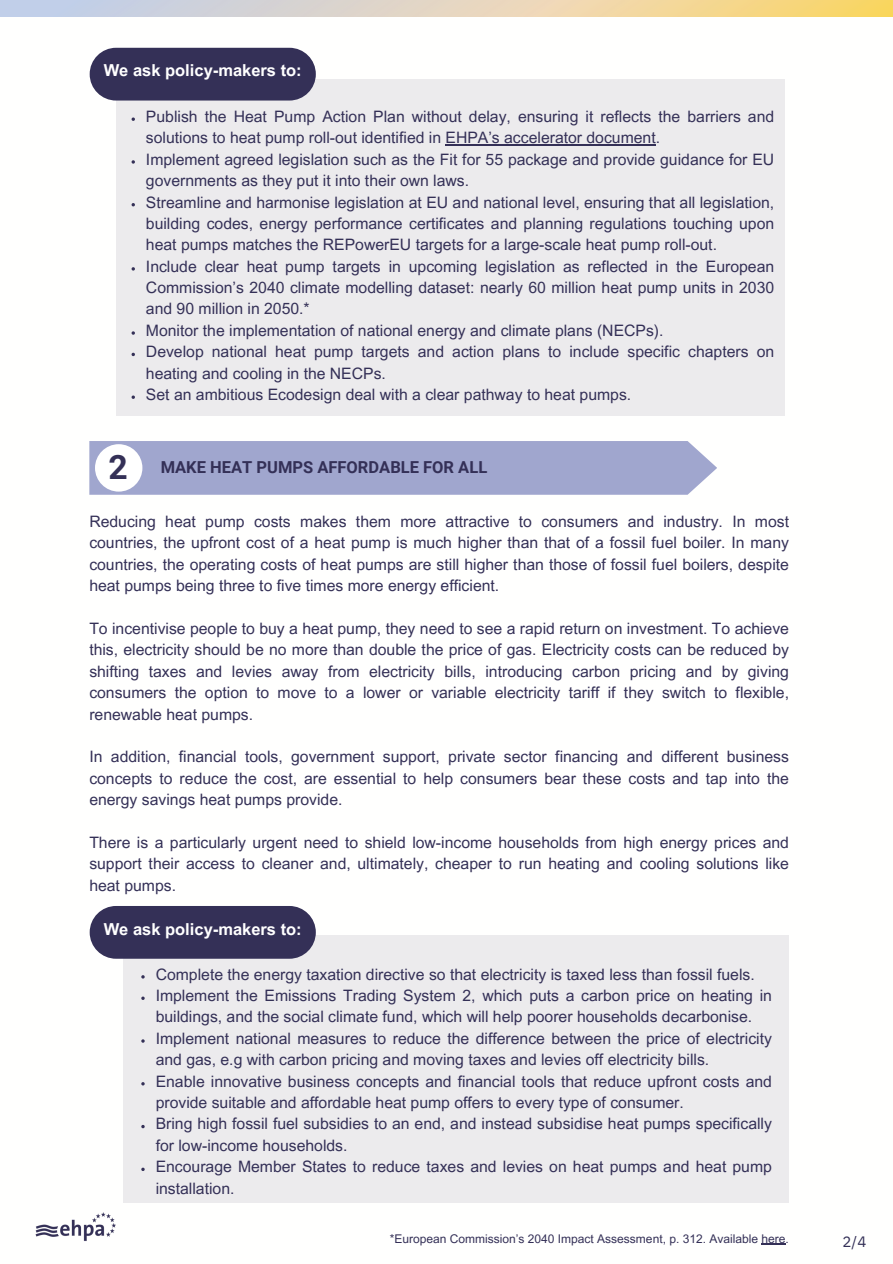
<style>
.page{position:relative;width:893px;height:1264px;background:#fff}
.page>*{position:absolute;margin:0;border:0;box-sizing:border-box;transform-origin:0 0}
.t1{font:700 33.6px "Roboto";color:#343057}
.t2{font:700 16.5px "Arial MT Pro";color:#fff}
.t3{font:700 16.5px "Roboto";color:#343057}
.t4{font:15.75px/21.3px "Arial MT Pro";color:#343057}
.t5{font:15px "IBM Plex Sans";color:#343057}
.t6{font:12px "Arial MT Pro";color:#343057}
</style>
<div class="page">
<div style="left:117px;top:79px;width:667px;height:336px;background:#ecebed"></div>
<svg style="left:131px;top:117px;width:4px;height:4px"></svg>
<hr style="left:445px;top:144px;width:210px;height:2px;background:#343057">
<svg style="left:131px;top:160px;width:4px;height:4px"></svg>
<svg style="left:131px;top:203px;width:4px;height:3px"></svg>
<svg style="left:131px;top:331px;width:4px;height:4px"></svg>
<svg style="left:131px;top:353px;width:4px;height:3px"></svg>
<svg style="left:131px;top:395px;width:4px;height:4px"></svg>
<div style="left:89px;top:441px;width:628px;height:54px;background:#a0a6ce"></div>
<div style="left:95px;top:444px;width:47px;height:47px;background:#fff;border-radius:50%"></div>
<div style="left:123px;top:935px;width:665px;height:268px;background:#ecebed"></div>
<svg style="left:141px;top:975px;width:4px;height:3px"></svg>
<svg style="left:141px;top:1039px;width:4px;height:3px"></svg>
<svg style="left:141px;top:1082px;width:4px;height:3px"></svg>
<svg style="left:141px;top:1125px;width:4px;height:3px"></svg>
<img style="left:0;top:0;width:892px;height:17px">
<div style="left:90px;top:48px;width:226px;height:52px;background:#343057;border-radius:26px"></div>
<div style="left:90px;top:906px;width:226px;height:52px;background:#343057;border-radius:26px"></div>
<img style="left:35px;top:1212px;width:81px;height:29px">
<svg style="left:761px;top:1243px;width:24px;height:1px"></svg>
<p class="t2" style="left:104px;top:64px;width:199px">We ask policy-makers to:</p>
<p class="t4" style="left:146px;top:108px;width:629px">Publish the Heat Pump Action Plan without delay, ensuring it reflects the barriers and solutions to heat pump roll-out identified in EHPA’s accelerator document.</p>
<h3 class="t4" style="left:146px;top:150px;width:629px">Implement agreed legislation such as the Fit for 55 package and provide guidance for EU governments as they put it into their own laws.</h3>
<p class="t4" style="left:146px;top:193px;width:629px;text-align:justify">Streamline and harmonise legislation at EU and national level, ensuring that all legislation, building codes, energy performance certificates and planning regulations touching upon heat pumps matches the REPowerEU targets for a large-scale heat pump roll-out.</p>
<p class="t4" style="left:146px;top:257px;width:629px;text-align:justify">Include clear heat pump targets in upcoming legislation as reflected in the European Commission’s 2040 climate modelling dataset: nearly 60 million heat pump units in 2030 and 90 million in 2050.*</p>
<p class="t4" style="left:146px;top:321px;width:519px">Monitor the implementation of national energy and climate plans (NECPs).</p>
<p class="t4" style="left:146px;top:343px;width:629px">Develop national heat pump targets and action plans to include specific chapters on heating and cooling in the NECPs.</p>
<p class="t4" style="left:146px;top:386px;width:486px">Set an ambitious Ecodesign deal with a clear pathway to heat pumps.</p>
<p class="t1" style="left:108px;top:448px;width:21px">2</p>
<p class="t3" style="left:161px;top:458px;width:328px">MAKE HEAT PUMPS AFFORDABLE FOR ALL</p>
<p class="t4" style="left:89px;top:513px;width:701px;text-align:justify">Reducing heat pump costs makes them more attractive to consumers and industry. In most countries, the upfront cost of a heat pump is much higher than that of a fossil fuel boiler. In many countries, the operating costs of heat pumps are still higher than those of fossil fuel boilers, despite heat pumps being three to five times more energy efficient.</p>
<h1 class="t4" style="left:89px;top:620px;width:701px;text-align:justify">To incentivise people to buy a heat pump, they need to see a rapid return on investment. To achieve this, electricity should be no more than double the price of gas. Electricity costs can be reduced by shifting taxes and levies away from electricity bills, introducing carbon pricing and by giving consumers the option to move to a lower or variable electricity tariff if they switch to flexible, renewable heat pumps.</h1>
<h4 class="t4" style="left:89px;top:748px;width:701px;text-align:justify">In addition, financial tools, government support, private sector financing and different business concepts to reduce the cost, are essential to help consumers bear these costs and tap into the energy savings heat pumps provide.</h4>
<h4 class="t4" style="left:89px;top:833px;width:701px;text-align:justify">There is a particularly urgent need to shield low-income households from high energy prices and support their access to cleaner and, ultimately, cheaper to run heating and cooling solutions like heat pumps.</h4>
<p class="t2" style="left:104px;top:922px;width:199px">We ask policy-makers to:</p>
<h4 class="t4" style="left:156px;top:965px;width:600px">Complete the energy taxation directive so that electricity is taxed less than fossil fuels.</h4>
<h4 class="t4" style="left:156px;top:986px;width:617px">Implement the Emissions Trading System 2, which puts a carbon price on heating in buildings, and the social climate fund, which will help poorer households decarbonise.</h4>
<p class="t4" style="left:156px;top:1029px;width:617px">Implement national measures to reduce the difference between the price of electricity and gas, e.g with carbon pricing and moving taxes and levies off electricity bills.</p>
<h3 class="t4" style="left:156px;top:1072px;width:617px">Enable innovative business concepts and financial tools that reduce upfront costs and provide suitable and affordable heat pump offers to every type of consumer.</h3>
<p class="t4" style="left:156px;top:1115px;width:617px">Bring high fossil fuel subsidies to an end, and instead subsidise heat pumps specifically for low-income households.</p>
<p class="t4" style="left:156px;top:1157px;width:617px">Encourage Member States to reduce taxes and levies on heat pumps and heat pump installation.</p>
<p class="t6" style="left:390px;top:1234px;width:400px">*European Commission’s 2040 Impact Assessment, p. 312. Available here.</p>
<p class="t5" style="left:842px;top:1231px;width:25px">2/4</p>
</div>
